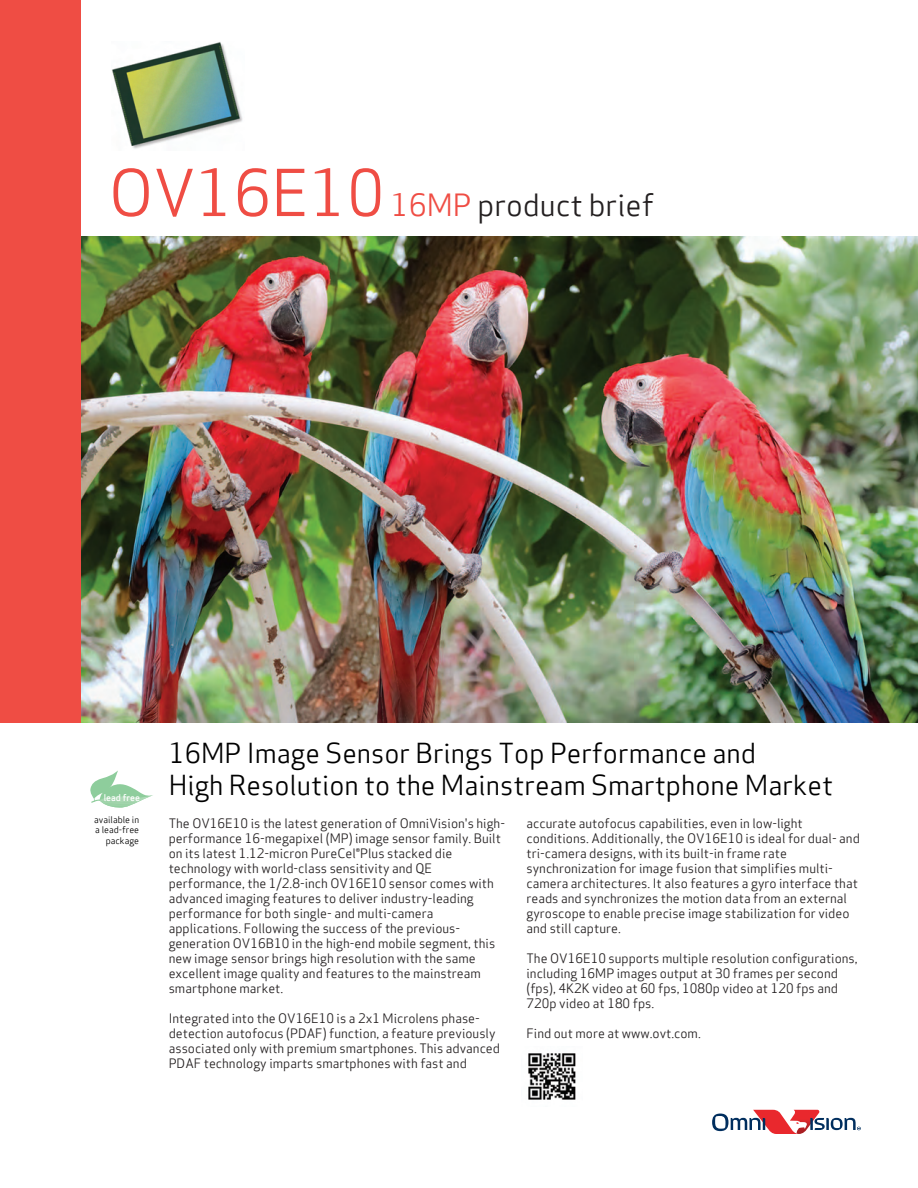
<style>
.page{position:relative;width:918px;height:1188px;background:#fff}
.page>*{position:absolute;margin:0;border:0;box-sizing:border-box;transform-origin:0 0}
.t1{font:30px "Apex Sans Book T";color:#231f20}
.t2{font:27px/32.2px "Apex Sans Book T";color:#000}
.t3{font:12.75px/15px "Apex Sans Book T";color:#231f20}
.t4{font:9.15px "Apex Sans Medium T";color:#fff}
.t5{font:9px/10.5px "Apex Sans Book T";color:#000;text-align:right}
.s1{font-size:63px;color:#ef4d44}
.s2{color:#ef4d44}
</style>
<div class="page">
<img style="left:81px;top:236px;width:837px;height:486px">
<div style="left:0;top:0;width:81px;height:722px;background:#ef4d44"></div>
<svg style="left:90px;top:770px;width:63px;height:38px"></svg>
<svg style="left:712px;top:1110px;width:149px;height:24px"></svg>
<img style="left:528px;top:1053px;width:48px;height:47px">
<img style="left:112px;top:42px;width:131px;height:107px">
<h1 class="t1" style="left:109px;top:186px;width:547px"><span class="s1">OV16E10</span> <span class="s2">16MP</span> product brief</h1>
<p class="t4" style="left:104px;top:792px;width:38px">lead free</p>
<p class="t5" style="left:94px;top:814px;width:46px">available in a lead-free package</p>
<h2 class="t2" style="left:169px;top:736px;width:666px">16MP Image Sensor Brings Top Performance and<br>High Resolution to the Mainstream Smartphone Market</h2>
<p class="t3" style="left:169px;top:816px;width:338px">The OV16E10 is the latest generation of OmniVision's high&shy;performance 16-megapixel (MP) image sensor family. Built on its latest 1.12-micron PureCel®Plus stacked die technology with world-class sensitivity and QE performance, the 1/2.8-inch OV16E10 sensor comes with advanced imaging features to deliver industry-leading performance for both single- and multi-camera applications. Following the success of the previous&shy;generation OV16B10 in the high-end mobile segment, this new image sensor brings high resolution with the same excellent image quality and features to the mainstream smartphone market.</p>
<p class="t3" style="left:169px;top:1011px;width:333px">Integrated into the OV16E10 is a 2x1 Microlens phase&shy;detection autofocus (PDAF) function, a feature previously associated only with premium smartphones. This advanced PDAF technology imparts smartphones with fast and</p>
<p class="t3" style="left:526px;top:816px;width:335px">accurate autofocus capabilities, even in low-light conditions. Additionally, the OV16E10 is ideal for dual- and tri-camera designs, with its built-in frame rate synchronization for image fusion that simplifies multi&shy;camera architectures. It also features a gyro interface that reads and synchronizes the motion data from an external gyroscope to enable precise image stabilization for video and still capture.</p>
<p class="t3" style="left:526px;top:951px;width:333px">The OV16E10 supports multiple resolution configurations, including 16MP images output at 30 frames per second (fps), 4K2K video at 60 fps, 1080p video at 120 fps and 720p video at 180 fps.</p>
<p class="t3" style="left:526px;top:1026px;width:176px">Find out more at www.ovt.com.</p>
</div>
